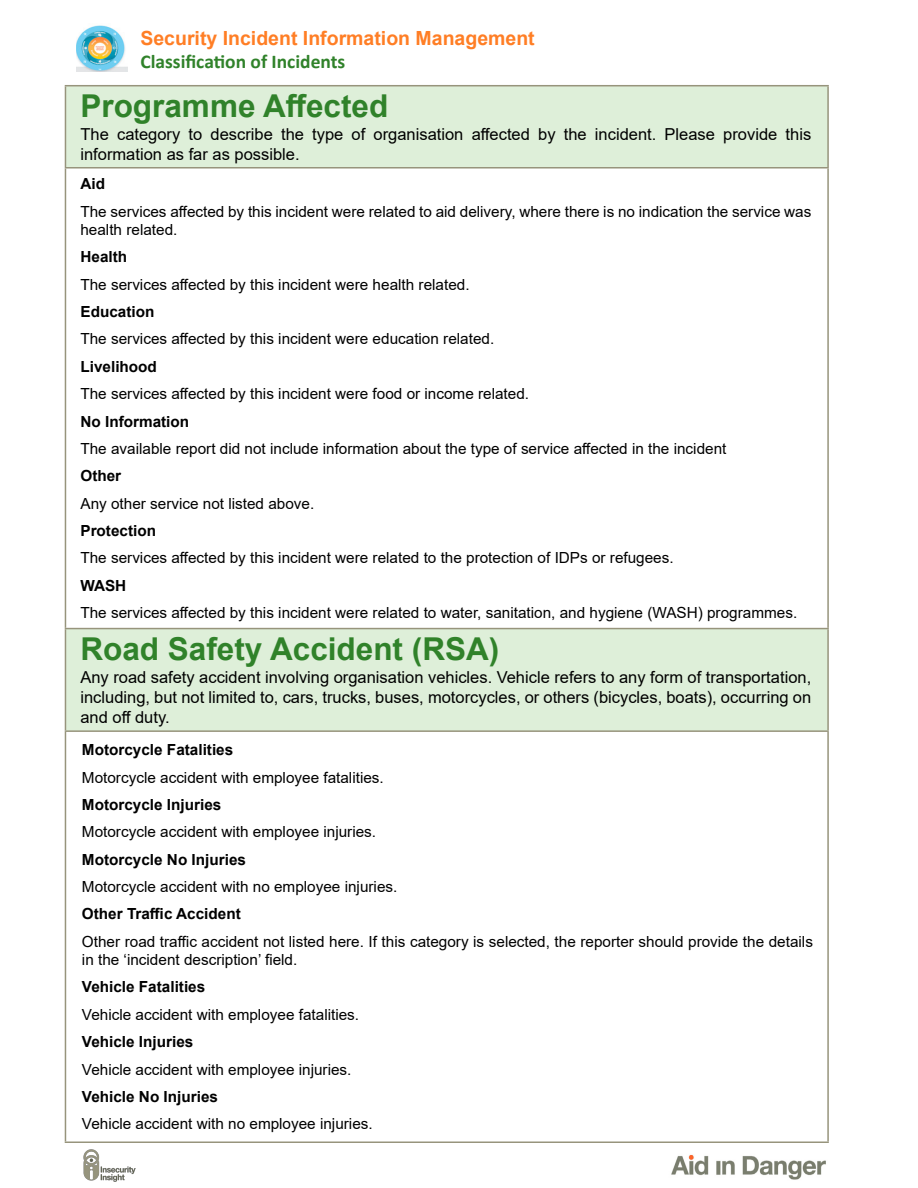
<style>
.page{position:relative;width:918px;height:1188px;background:#fff}
.page>*{position:absolute;margin:0;border:0;box-sizing:border-box;transform-origin:0 0}
.t1{font:700 31.5px "Arial";color:#30822a}
.t2{font:700 19.5px "Arial";color:#ff7e25}
.t3{font:700 19.5px "Calibri";color:#30822a}
.t4{font:16.5px/19.8px "Arial";color:#000}
.t5{font:15.3px/18.3px "Arial";color:#000}
.t6{font:700 15.3px "Arial";color:#000}
</style>
<div class="page">
<img style="left:76px;top:25px;width:52px;height:47px">
<svg style="left:66px;top:86px;width:761px;height:644px"></svg>
<hr style="left:65px;top:85px;width:764px;height:1px;background:#97947c">
<hr style="left:65px;top:86px;width:1px;height:81px;background:#97947c">
<hr style="left:827px;top:86px;width:2px;height:81px;background:#97947c">
<hr style="left:65px;top:167px;width:764px;height:2px;background:#97947c">
<hr style="left:65px;top:169px;width:1px;height:459px;background:#97947c">
<hr style="left:827px;top:169px;width:2px;height:459px;background:#97947c">
<hr style="left:65px;top:628px;width:764px;height:1px;background:#97947c">
<hr style="left:65px;top:629px;width:1px;height:101px;background:#97947c">
<hr style="left:827px;top:629px;width:2px;height:101px;background:#97947c">
<hr style="left:65px;top:730px;width:764px;height:2px;background:#97947c">
<hr style="left:65px;top:732px;width:1px;height:410px;background:#97947c">
<hr style="left:827px;top:732px;width:2px;height:410px;background:#97947c">
<hr style="left:65px;top:1142px;width:764px;height:1px;background:#97947c">
<img style="left:84px;top:1150px;width:52px;height:31px">
<img style="left:671px;top:1154px;width:155px;height:26px">
<p class="t2" style="left:140px;top:24px;width:396px">Security Incident Information Management</p>
<p class="t3" style="left:140px;top:48px;width:206px">Classification of Incidents</p>
<h1 class="t1" style="left:80px;top:84px;width:309px">Programme Affected</h1>
<p class="t4" style="left:80px;top:124px;width:732px">The category to describe the type of organisation affected by the incident. Please provide this information as far as possible.</p>
<p class="t6" style="left:80px;top:173px;width:26px">Aid</p>
<p class="t5" style="left:80px;top:202px;width:732px">The services affected by this incident were related to aid delivery, where there is no indication the service was health related.</p>
<p class="t6" style="left:80px;top:246px;width:48px">Health</p>
<p class="t5" style="left:80px;top:275px;width:391px">The services affected by this incident were health related.</p>
<p class="t6" style="left:80px;top:301px;width:75px">Education</p>
<p class="t5" style="left:80px;top:330px;width:415px">The services affected by this incident were education related.</p>
<p class="t6" style="left:80px;top:356px;width:78px">Livelihood</p>
<p class="t5" style="left:80px;top:385px;width:450px">The services affected by this incident were food or income related.</p>
<p class="t6" style="left:80px;top:410px;width:110px">No Information</p>
<p class="t5" style="left:80px;top:439px;width:647px">The available report did not include information about the type of service affected in the incident</p>
<p class="t6" style="left:80px;top:465px;width:42px">Other</p>
<p class="t5" style="left:80px;top:494px;width:235px">Any other service not listed above.</p>
<p class="t6" style="left:80px;top:520px;width:77px">Protection</p>
<p class="t5" style="left:80px;top:549px;width:595px">The services affected by this incident were related to the protection of IDPs or refugees.</p>
<p class="t6" style="left:80px;top:575px;width:47px">WASH</p>
<p class="t5" style="left:80px;top:603px;width:718px">The services affected by this incident were related to water, sanitation, and hygiene (WASH) programmes.</p>
<h1 class="t1" style="left:80px;top:627px;width:420px">Road Safety Accident (RSA)</h1>
<p class="t4" style="left:80px;top:667px;width:732px;text-align:justify">Any road safety accident involving organisation vehicles. Vehicle refers to any form of transportation, including, but not limited to, cars, trucks, buses, motorcycles, or others (bicycles, boats), occurring on and off duty.</p>
<p class="t6" style="left:82px;top:739px;width:153px">Motorcycle Fatalities</p>
<p class="t5" style="left:82px;top:768px;width:303px">Motorcycle accident with employee fatalities.</p>
<p class="t6" style="left:82px;top:794px;width:141px">Motorcycle Injuries</p>
<p class="t5" style="left:82px;top:823px;width:296px">Motorcycle accident with employee injuries.</p>
<p class="t6" style="left:82px;top:849px;width:166px">Motorcycle No Injuries</p>
<p class="t5" style="left:82px;top:877px;width:317px">Motorcycle accident with no employee injuries.</p>
<p class="t6" style="left:82px;top:903px;width:160px">Other Traffic Accident</p>
<p class="t5" style="left:82px;top:932px;width:733px">Other road traffic accident not listed here. If this category is selected, the reporter should provide the details in the ‘incident description’ field.</p>
<p class="t6" style="left:82px;top:976px;width:125px">Vehicle Fatalities</p>
<p class="t5" style="left:82px;top:1005px;width:279px">Vehicle accident with employee fatalities.</p>
<p class="t6" style="left:82px;top:1031px;width:113px">Vehicle Injuries</p>
<p class="t5" style="left:82px;top:1060px;width:271px">Vehicle accident with employee injuries.</p>
<p class="t6" style="left:82px;top:1086px;width:138px">Vehicle No Injuries</p>
<p class="t5" style="left:82px;top:1115px;width:292px">Vehicle accident with no employee injuries.</p>
</div>
